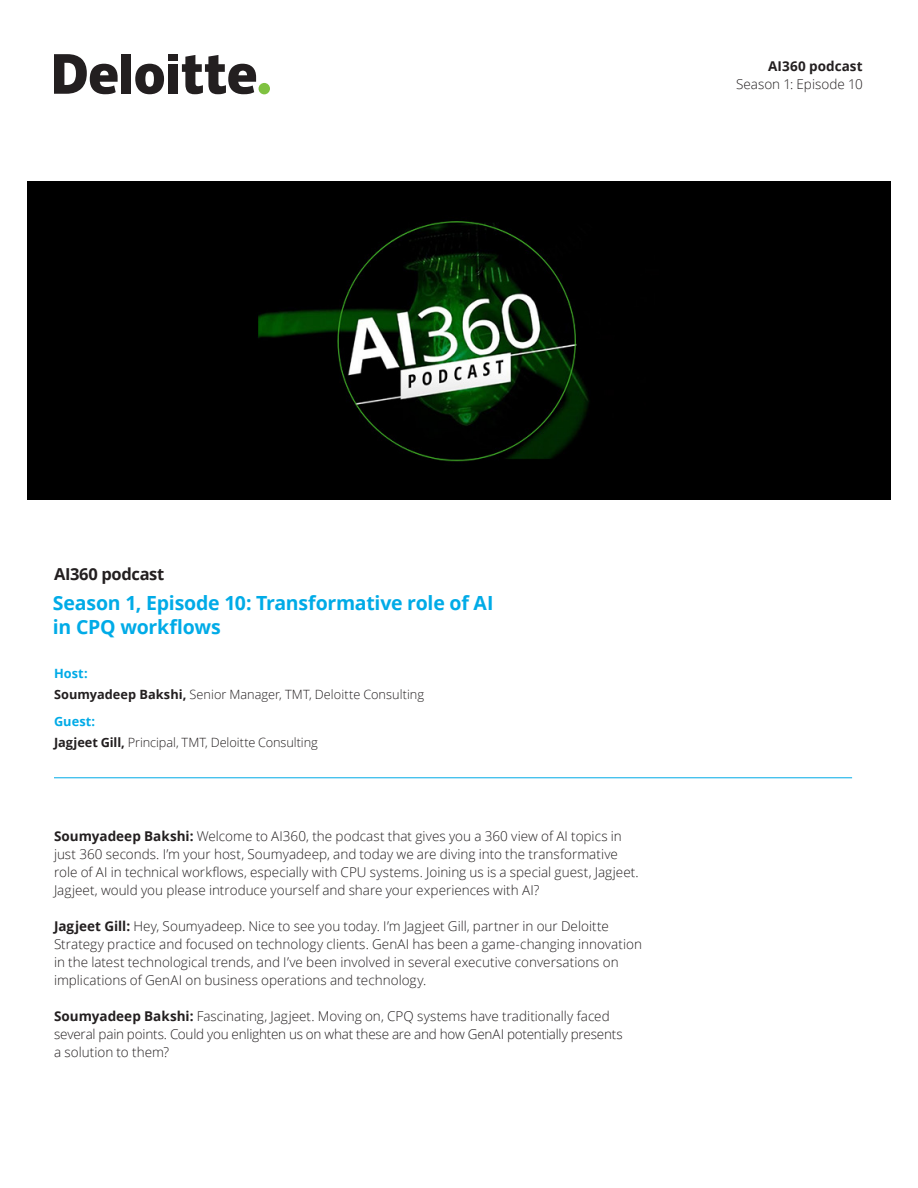
<style>
.page{position:relative;width:918px;height:1188px;background:#fff}
.page>*{position:absolute;margin:0;border:0;box-sizing:border-box;transform-origin:0 0}
.Story_heading_light__24_30pt{font:700 19.5px/24px "Open Sans";letter-spacing:-.015em;color:#00abe7}
.Story_heading_light__24_30pt-2{font:700 16.5px "Open Sans";letter-spacing:-.02em;color:#231f20}
.Body_copy__8_5_12pt{font:300 13.5px/18px "Open Sans";color:#231f20}
.Body_copy__8_5_12pt-2{font:700 13.5px "Open Sans";letter-spacing:.01em;color:#231f20}
.Number_list_level_1__8_5_12pt{font:300 12.75px/21px "Open Sans";color:#231f20}
.s1{font-weight:700;color:#00abe7}
.s2{font-weight:700}
</style>
<div class="page">
<div style="left:27px;top:181px;width:864px;height:319px;background:#000"></div>
<img style="left:258px;top:221px;width:331px;height:241px">
<hr style="left:54px;top:778px;width:798px;height:1px;background:#00abe7">
<div style="left:259px;top:83px;width:11px;height:11px;background:#7fc241;border-radius:50%"></div>
<div style="left:121px;top:54px;width:10px;height:40px;background:#231f20"></div>
<svg style="left:135px;top:64px;width:29px;height:30px"></svg>
<div style="left:168px;top:64px;width:10px;height:30px;background:#231f20"></div>
<div style="left:168px;top:54px;width:10px;height:7px;background:#231f20"></div>
<svg style="left:182px;top:55px;width:74px;height:39px"></svg>
<svg style="left:54px;top:54px;width:64px;height:40px"></svg>
<p class="Body_copy__8_5_12pt-2" style="left:768px;top:57px;width:96px">AI360 podcast</p>
<p class="Body_copy__8_5_12pt" style="left:736px;top:75px;width:128px">Season 1: Episode 10</p>
<p class="Story_heading_light__24_30pt-2" style="left:54px;top:563px;width:112px">AI360 podcast</p>
<p class="Story_heading_light__24_30pt" style="left:53px;top:590px;width:442px">Season 1, Episode 10: Transformative role of AI in CPQ workflows</p>
<p class="Number_list_level_1__8_5_12pt" style="left:54px;top:662px;width:372px"><span class="s1">Host:<br></span><span class="s2">Soumyadeep Bakshi,</span> Senior Manager, TMT, Deloitte Consulting</p>
<p class="Number_list_level_1__8_5_12pt" style="left:54px;top:710px;width:265px"><span class="s1">Guest:<br></span><span class="s2">Jagjeet Gill,</span> Principal, TMT, Deloitte Consulting</p>
<p class="Body_copy__8_5_12pt" style="left:54px;top:827px;width:586px"><span class="s2">Soumyadeep Bakshi:</span> Welcome to AI360, the podcast that gives you a 360 view of AI topics in just 360 seconds. I’m your host, Soumyadeep, and today we are diving into the transformative role of AI in technical workflows, especially with CPU systems. Joining us is a special guest, Jagjeet.<br>Jagjeet, would you please introduce yourself and share your experiences with AI?</p>
<p class="Body_copy__8_5_12pt" style="left:54px;top:917px;width:589px"><span class="s2">Jagjeet Gill:</span> Hey, Soumyadeep. Nice to see you today. I’m Jagjeet Gill, partner in our Deloitte Strategy practice and focused on technology clients. GenAI has been a game-changing innovation in the latest technological trends, and I’ve been involved in several executive conversations on implications of GenAI on business operations and technology.</p>
<p class="Body_copy__8_5_12pt" style="left:54px;top:1007px;width:570px"><span class="s2">Soumyadeep Bakshi:</span> Fascinating, Jagjeet. Moving on, CPQ systems have traditionally faced several pain points. Could you enlighten us on what these are and how GenAI potentially presents a solution to them?</p>
</div>
